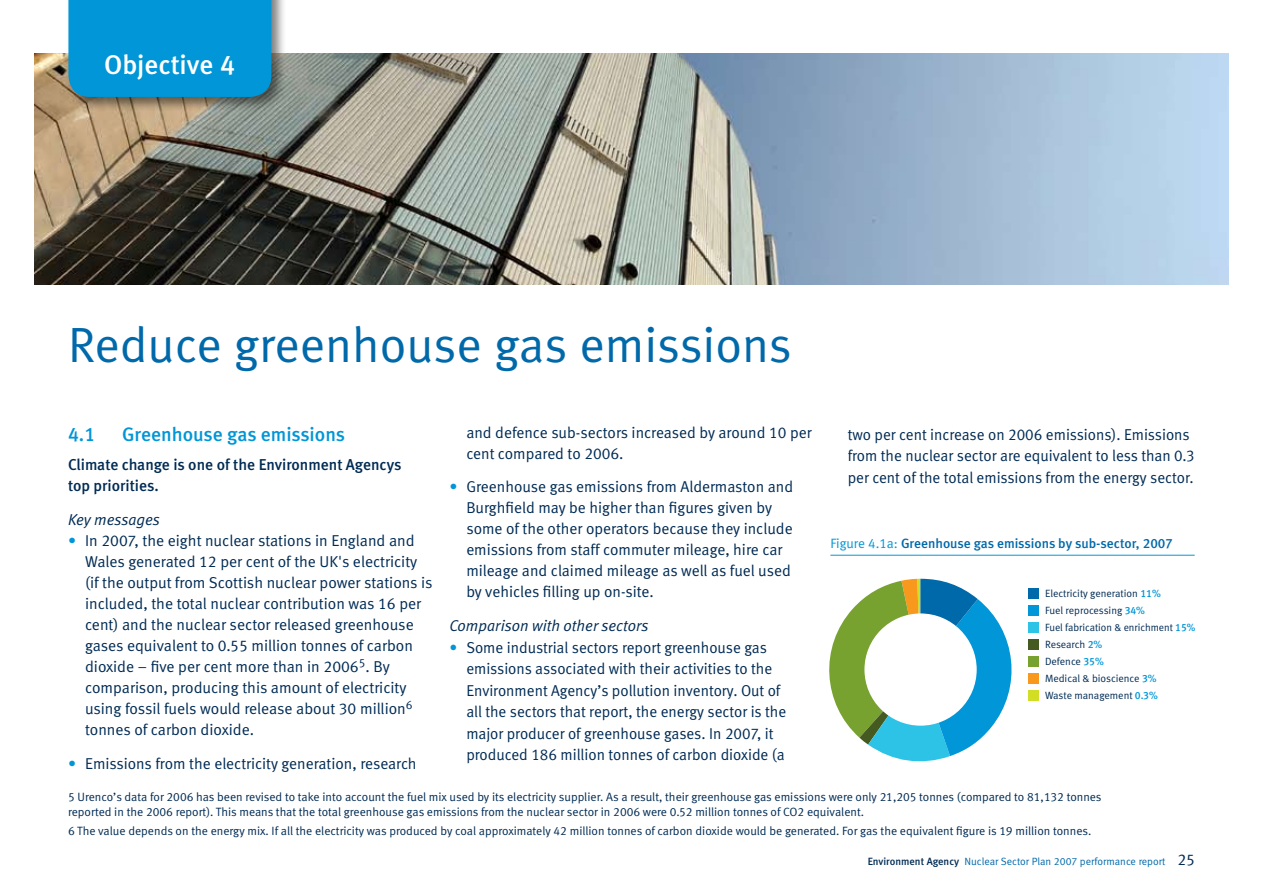
<style>
.page{position:relative;width:1263px;height:893px;background:#fff}
.page>*{position:absolute;margin:0;border:0;box-sizing:border-box;transform-origin:0 0}
.t1{font:49.5px "EA Meta Normal";color:#0069aa}
.t2{font:500 27px "EA Meta";letter-spacing:-.005em;color:#fff}
.t3{font:500 19.5px "EA Meta";color:#0096d7}
.t4{font:15.75px/21px "EA Meta Normal";color:#002b54}
.t5{font:500 15.75px/21px "EA Meta";color:#002b54}
.t6{font:italic 15.75px "EA Meta Normal";color:#002b54}
.t7{font:500 13.5px "EA Meta";color:#0069aa}
.t8{font:12px/15px "EA Meta Normal";color:#002b54}
.t9{font:10.5px/17px "EA Meta Normal";color:#002b54}
.t10{font:10.5px "EA Meta Normal";color:#0069aa}
.s1{color:#0096d7}
.s2{font-family:"EA Meta Normal";font-weight:400;color:#0096d7}
.s3{font-family:"EA Meta";font-weight:500;color:#0096d7}
.s4{font-family:"EA Meta";font-weight:500;color:#002b54}
.s5{font-size:15.75px;color:#002b54}
</style>
<div class="page">
<img style="left:34px;top:53px;width:1195px;height:232px">
<div style="left:65px;top:0;width:221px;height:112px;background:#000;opacity:.5"></div>
<div style="left:68px;top:0;width:203px;height:97px;background:#0096d7"></div>
<hr style="left:830px;top:555px;width:365px;height:1px;background:#0096d7">
<svg style="left:829px;top:579px;width:182px;height:182px"></svg>
<div style="left:864px;top:613px;width:113px;height:113px;background:#fff;border-radius:50%"></div>
<div style="left:1028px;top:588px;width:11px;height:10px;background:#0069aa"></div>
<div style="left:1028px;top:605px;width:11px;height:10px;background:#0096d7"></div>
<div style="left:1028px;top:622px;width:11px;height:11px;background:#2dc3e7"></div>
<div style="left:1028px;top:639px;width:11px;height:11px;background:#455a21"></div>
<div style="left:1028px;top:656px;width:11px;height:11px;background:#78a22f"></div>
<div style="left:1028px;top:690px;width:11px;height:11px;background:#d2de26"></div>
<div style="left:1028px;top:673px;width:11px;height:11px;background:#f8981d"></div>
<h2 class="t2" style="left:104px;top:49px;width:132px">Objective 4</h2>
<h1 class="t1" style="left:68px;top:317px;width:725px">Reduce greenhouse gas emissions</h1>
<p class="t3" style="left:68px;top:422px;width:29px">4.1</p>
<p class="t3" style="left:122px;top:422px;width:224px">Greenhouse gas emissions</p>
<p class="t5" style="left:68px;top:454px;width:335px">Climate change is one of the Environment Agencys top priorities.</p>
<p class="t6" style="left:68px;top:510px;width:94px">Key messages</p>
<p class="t4" style="left:85px;top:530px;width:349px;text-indent:-17px"><span class="s1">•</span> In 2007, the eight nuclear stations in England and Wales generated 12 per cent of the UK's electricity (if the output from Scottish nuclear power stations is included, the total nuclear contribution was 16 per cent) and the nuclear sector released greenhouse gases equivalent to 0.55 million tonnes of carbon dioxide – five per cent more than in 2006<sup>5</sup>. By comparison, producing this amount of electricity using fossil fuels would release about 30 million<sup>6 </sup>tonnes of carbon dioxide.</p>
<p class="t4" style="left:68px;top:752px;width:350px"><span class="s1">•</span> Emissions from the electricity generation, research</p>
<p class="t4" style="left:466px;top:422px;width:347px">and defence sub-sectors increased by around 10 per cent compared to 2006.</p>
<p class="t4" style="left:466px;top:476px;width:328px;text-indent:-17px"><span class="s1">•</span> Greenhouse gas emissions from Aldermaston and Burghfield may be higher than figures given by some of the other operators because they include emissions from staff commuter mileage, hire car mileage and claimed mileage as well as fuel used by vehicles filling up on-site.</p>
<p class="t6" style="left:449px;top:617px;width:201px">Comparison with other sectors</p>
<p class="t4" style="left:466px;top:636px;width:321px;line-height:21.5px;text-indent:-17px"><span class="s1">•</span> Some industrial sectors report greenhouse gas emissions associated with their activities to the Environment Agency’s pollution inventory. Out of all the sectors that report, the energy sector is the major producer of greenhouse gases. In 2007, it produced 186 million tonnes of carbon dioxide (a</p>
<p class="t4" style="left:848px;top:424px;width:349px;line-height:21.5px">two per cent increase on 2006 emissions). Emissions from the nuclear sector are equivalent to less than 0.3 per cent of the total emissions from the energy sector.</p>
<p class="t7" style="left:830px;top:536px;width:344px"><span class="s2">Figure 4.1a:</span> Greenhouse gas emissions by sub-sector, 2007</p>
<p class="t9" style="left:1045px;top:585px;width:152px">Electricity generation <span class="s3">11%<br></span>Fuel reprocessing <span class="s3">34%<br></span>Fuel fabrication &amp; enrichment <span class="s3">15%<br></span>Research <span class="s3">2%<br></span>Defence <span class="s3">35%<br></span>Medical &amp; bioscience <span class="s3">3%<br></span>Waste management <span class="s3">0.3%</span></p>
<p class="t8" style="left:68px;top:789px;width:1035px">5 Urenco’s data for 2006 has been revised to take into account the fuel mix used by its electricity supplier. As a result, their greenhouse gas emissions were only 21,205 tonnes (compared to 81,132 tonnes reported in the 2006 report). This means that the total greenhouse gas emissions from the nuclear sector in 2006 were 0.52 million tonnes of CO2 equivalent.</p>
<p class="t8" style="left:68px;top:823px;width:1025px">6 The value depends on the energy mix. If all the electricity was produced by coal approximately 42 million tonnes of carbon dioxide would be generated. For gas the equivalent figure is 19 million tonnes.</p>
<p class="t10" style="left:868px;top:855px;width:329px"><span class="s4">Environment Agency</span> Nuclear Sector Plan 2007 performance report <span class="s5">25</span></p>
</div>
